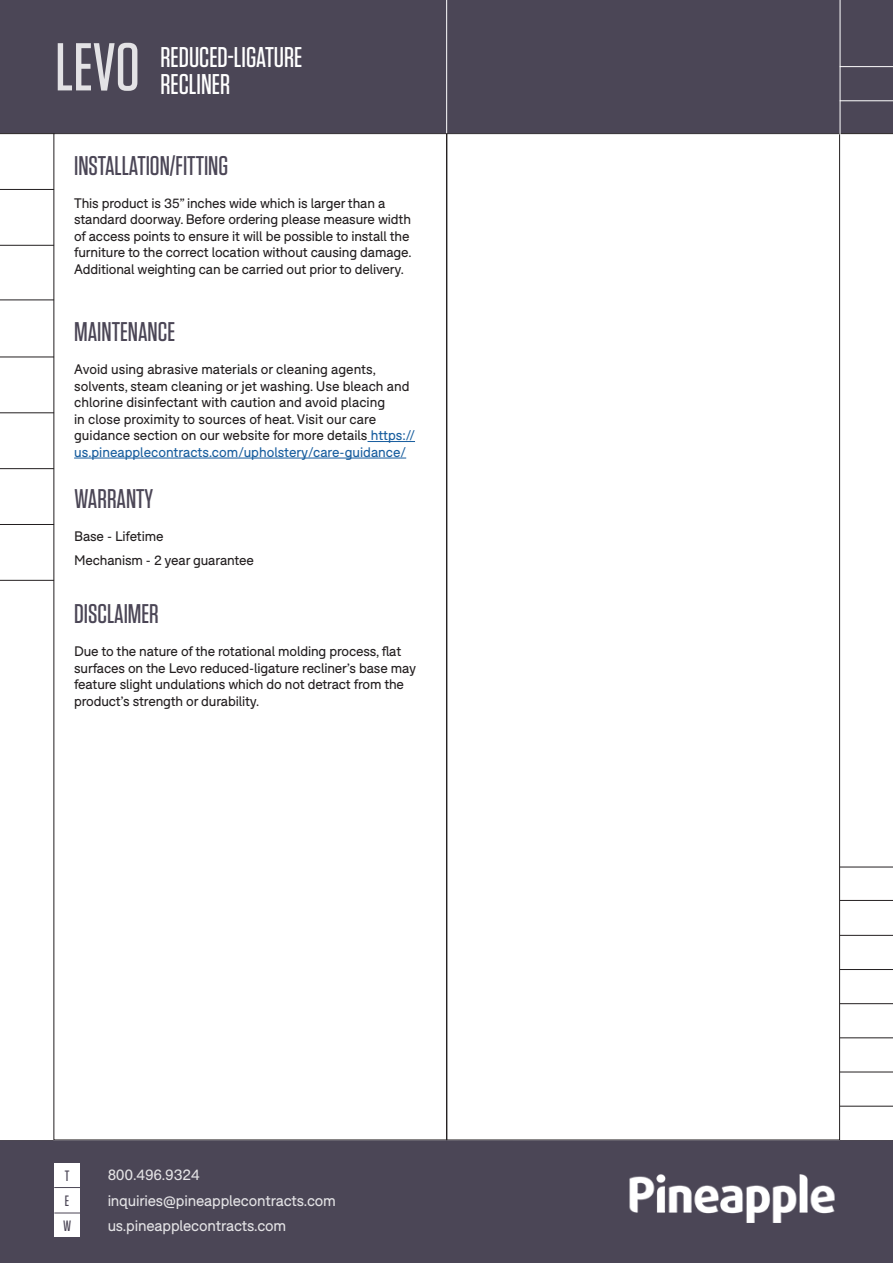
<style>
.page{position:relative;width:893px;height:1263px;background:#fff}
.page>*{position:absolute;margin:0;border:0;box-sizing:border-box;transform-origin:0 0}
.t1{font:500 67.5px "Tungsten";color:#fff}
.body_1_BLACK{font:500 28.5px "Tungsten";color:#fff}
.t2{font:500 27px "Tungsten";color:#4b4656}
.t3{font:15px "F37 Bolton";letter-spacing:-.01em;color:#fff}
.t4{font:500 15px "Tungsten";color:#4b4656}
.t5{font:13.5px/16.5px "F37 Bolton";letter-spacing:-.01em;color:#231f20}
.s1{color:#175d9e}
</style>
<div class="page">
<div style="left:1px;top:1px;width:891px;height:131px;background:#4b4656"></div>
<div style="left:0;top:0;width:893px;height:133px;border:2px solid #4b4656"></div>
<div style="left:1px;top:1141px;width:891px;height:121px;background:#4b4656"></div>
<div style="left:0;top:1140px;width:893px;height:123px;border:2px solid #4b4656"></div>
<hr style="left:840px;top:867px;width:53px;height:1px;background:#231f20">
<hr style="left:840px;top:1003px;width:53px;height:1px;background:#231f20">
<hr style="left:840px;top:935px;width:53px;height:1px;background:#231f20">
<hr style="left:840px;top:1072px;width:53px;height:1px;background:#231f20">
<hr style="left:840px;top:1037px;width:53px;height:1px;background:#231f20">
<hr style="left:840px;top:969px;width:53px;height:1px;background:#231f20">
<hr style="left:840px;top:1106px;width:53px;height:1px;background:#231f20">
<hr style="left:367px;top:441px;width:48px;height:1px;background:#175d9e">
<hr style="left:74px;top:458px;width:332px;height:1px;background:#175d9e">
<hr style="left:840px;top:900px;width:53px;height:1px;background:#231f20">
<img style="left:629px;top:1175px;width:206px;height:48px">
<div style="left:54px;top:1162px;width:26px;height:25px;background:#fff"></div>
<div style="left:54px;top:1187px;width:26px;height:25px;background:#fff"></div>
<svg style="left:54px;top:1187px;width:26px;height:1px"></svg>
<hr style="left:840px;top:133px;width:53px;height:1px;background:#231f20">
<hr style="left:840px;top:0;width:1px;height:135px;background:#fff">
<hr style="left:840px;top:66px;width:53px;height:1px;background:#fff">
<hr style="left:446px;top:0;width:1px;height:133px;background:#fff">
<hr style="left:840px;top:100px;width:53px;height:1px;background:#fff">
<hr style="left:0;top:245px;width:54px;height:1px;background:#231f20">
<hr style="left:0;top:468px;width:54px;height:1px;background:#231f20">
<hr style="left:0;top:357px;width:54px;height:1px;background:#231f20">
<hr style="left:0;top:133px;width:54px;height:1px;background:#231f20">
<hr style="left:0;top:580px;width:54px;height:1px;background:#231f20">
<hr style="left:0;top:524px;width:54px;height:1px;background:#231f20">
<hr style="left:0;top:412px;width:54px;height:1px;background:#231f20">
<hr style="left:0;top:189px;width:54px;height:1px;background:#231f20">
<hr style="left:0;top:299px;width:54px;height:1px;background:#231f20">
<div style="left:54px;top:1212px;width:26px;height:25px;background:#fff"></div>
<svg style="left:54px;top:1212px;width:26px;height:1px"></svg>
<h1 class="t1" style="left:55px;top:32px;width:86px">LEVO</h1>
<p class="body_1_BLACK" style="left:160px;top:43px;width:143px">REDUCED-LIGATURE</p>
<p class="body_1_BLACK" style="left:160px;top:70px;width:71px">RECLINER</p>
<p class="t2" style="left:74px;top:151px;width:156px">INSTALLATION/FITTING</p>
<p class="t5" style="left:74px;top:195px;width:339px">This product is 35” inches wide which is larger than a standard doorway. Before ordering please measure width of access points to ensure it will be possible to install the furniture to the correct location without causing damage.<br>Additional weighting can be carried out prior to delivery.</p>
<p class="t2" style="left:74px;top:318px;width:102px">MAINTENANCE</p>
<p class="t5" style="left:74px;top:361px;width:342px">Avoid using abrasive materials or cleaning agents, solvents, steam cleaning or jet washing. Use bleach and chlorine disinfectant with caution and avoid placing<br>in close proximity to sources of heat. Visit our care guidance section on our website for more details <span class="s1">https:// us.pineapplecontracts.com/upholstery/care-guidance/</span></p>
<p class="t2" style="left:74px;top:484px;width:80px">WARRANTY</p>
<p class="t5" style="left:74px;top:528px;width:91px">Base - Lifetime</p>
<p class="t5" style="left:74px;top:552px;width:181px">Mechanism - 2 year guarantee</p>
<p class="t2" style="left:74px;top:600px;width:86px">DISCLAIMER</p>
<p class="t5" style="left:74px;top:643px;width:343px">Due to the nature of the rotational molding process, flat surfaces on the Levo reduced-ligature recliner’s base may feature slight undulations which do not detract from the product’s strength or durability.</p>
<p class="t4" style="left:65px;top:1168px;width:6px">T</p>
<p class="t3" style="left:107px;top:1166px;width:94px">800.496.9324</p>
<p class="t4" style="left:65px;top:1193px;width:6px">E</p>
<p class="t3" style="left:107px;top:1191px;width:230px">inquiries@pineapplecontracts.com</p>
<p class="t4" style="left:63px;top:1218px;width:10px">W</p>
<p class="t3" style="left:107px;top:1217px;width:180px">us.pineapplecontracts.com</p>
</div>
